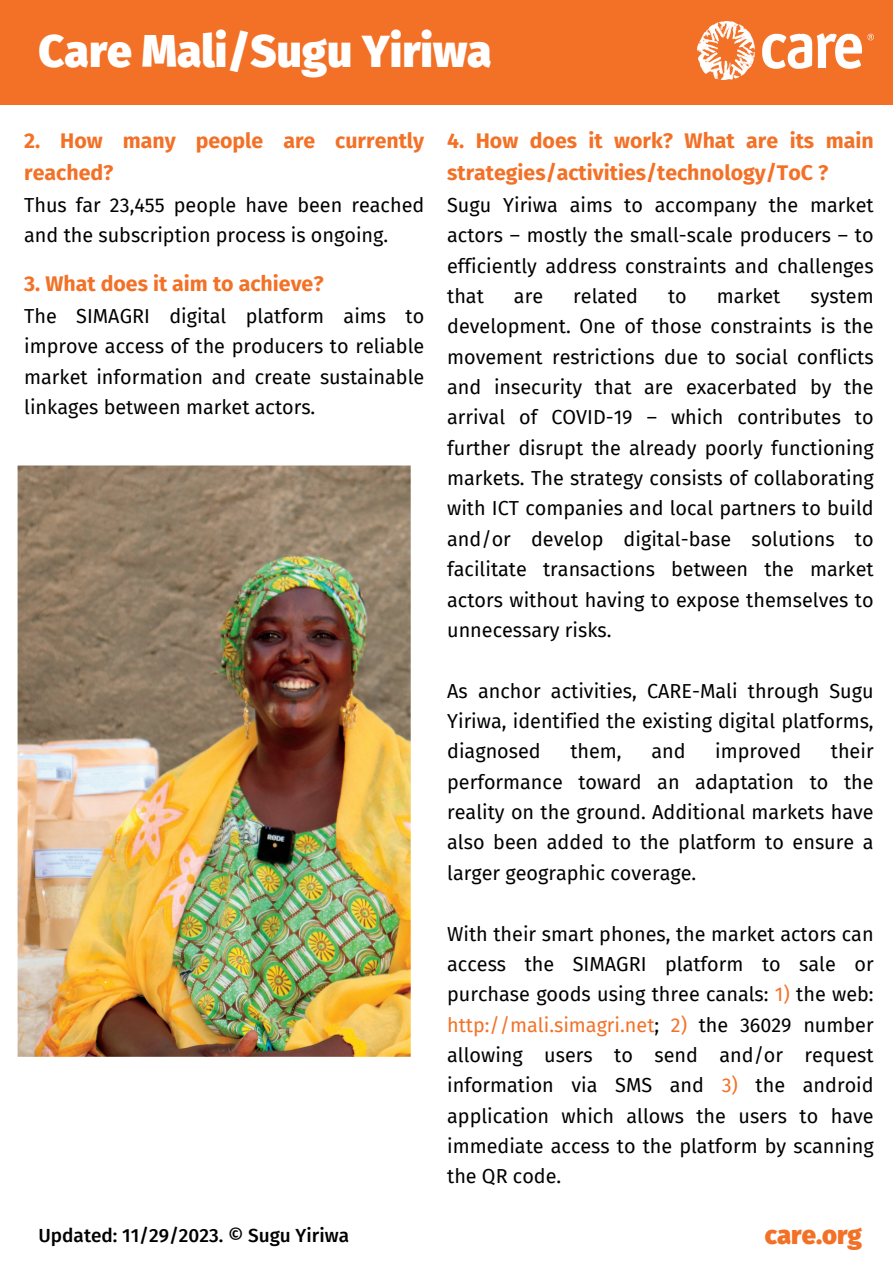
<style>
.page{position:relative;width:893px;height:1264px;background:#fff}
.page>*{position:absolute;margin:0;border:0;box-sizing:border-box;transform-origin:0 0}
.t1{font:900 44.4px "Fira Sans";color:#fff}
.t2{font:900 25.65px "Fira Sans";color:#f37127}
.t3{font:700 21.3px/32.5px "Fira Sans";color:#f37127}
.t4{font:19.8px/30.3px "Fira Sans";color:#000;text-align:justify}
.t5{font:500 19.05px "Fira Sans";color:#000}
.s1{color:#f37127}
</style>
<div class="page">
<div style="left:0;top:0;width:892px;height:104px;background:#f37127"></div>
<img style="left:697px;top:22px;width:176px;height:57px">
<img style="left:17px;top:465px;width:394px;height:592px">
<p class="t1" style="left:38px;top:25px;width:455px">Care Mali/Sugu Yiriwa</p>
<p class="t3" style="left:24px;top:124px;width:401px">2. How many people are currently reached?</p>
<p class="t4" style="left:24px;top:190px;width:401px">Thus far 23,455 people have been reached and the subscription process is ongoing.</p>
<p class="t3" style="left:24px;top:268px;width:301px">3. What does it aim to achieve?</p>
<p class="t4" style="left:24px;top:301px;width:401px">The SIMAGRI digital platform aims to improve access of the producers to reliable market information and create sustainable linkages between market actors.</p>
<p class="t3" style="left:447px;top:124px;width:428px">4. How does it work? What are its main strategies/activities/technology/ToC ?</p>
<p class="t4" style="left:447px;top:190px;width:428px">Sugu Yiriwa aims to accompany the market actors – mostly the small-scale producers – to efficiently address constraints and challenges that</p>
<p class="t4" style="left:514px;top:281px;width:31px">are</p>
<p class="t4" style="left:573px;top:281px;width:66px">related</p>
<p class="t4" style="left:668px;top:281px;width:20px">to</p>
<p class="t4" style="left:717px;top:281px;width:65px">market</p>
<p class="t4" style="left:447px;top:281px;width:428px;text-indent:363px">system development. One of those constraints is the movement restrictions due to social conflicts and insecurity that are exacerbated by the arrival of COVID-19 – which contributes to further disrupt the already poorly functioning markets. The strategy consists of collaborating with ICT companies and local partners to build and/or develop digital-base solutions to facilitate transactions between the market actors without having to expose themselves to unnecessary risks.</p>
<p class="t4" style="left:447px;top:676px;width:428px">As anchor activities, CARE-Mali through Sugu Yiriwa, identified the existing digital platforms, diagnosed</p>
<p class="t4" style="left:447px;top:736px;width:428px;text-indent:383px">their performance toward an adaptation to the reality on the ground. Additional markets have also been added to the platform to ensure a larger geographic coverage.</p>
<p class="t4" style="left:570px;top:736px;width:53px">them,</p>
<p class="t4" style="left:651px;top:736px;width:36px">and</p>
<p class="t4" style="left:715px;top:736px;width:87px">improved</p>
<p class="t4" style="left:447px;top:918px;width:428px">With their smart phones, the market actors can access the SIMAGRI platform to sale or purchase goods using three canals: <span class="s1">1)</span> the web: <span class="s1">http://mali.simagri.net</span>; <span class="s1">2)</span> the 36029 number allowing users to send and/or request information via SMS and <span class="s1">3)</span> the android application which allows the users to have immediate access to the platform by scanning the QR code.</p>
<p class="t5" style="left:38px;top:1224px;width:312px">Updated: 11/29/2023. © Sugu Yiriwa</p>
<p class="t2" style="left:764px;top:1220px;width:99px">care.org</p>
</div>
